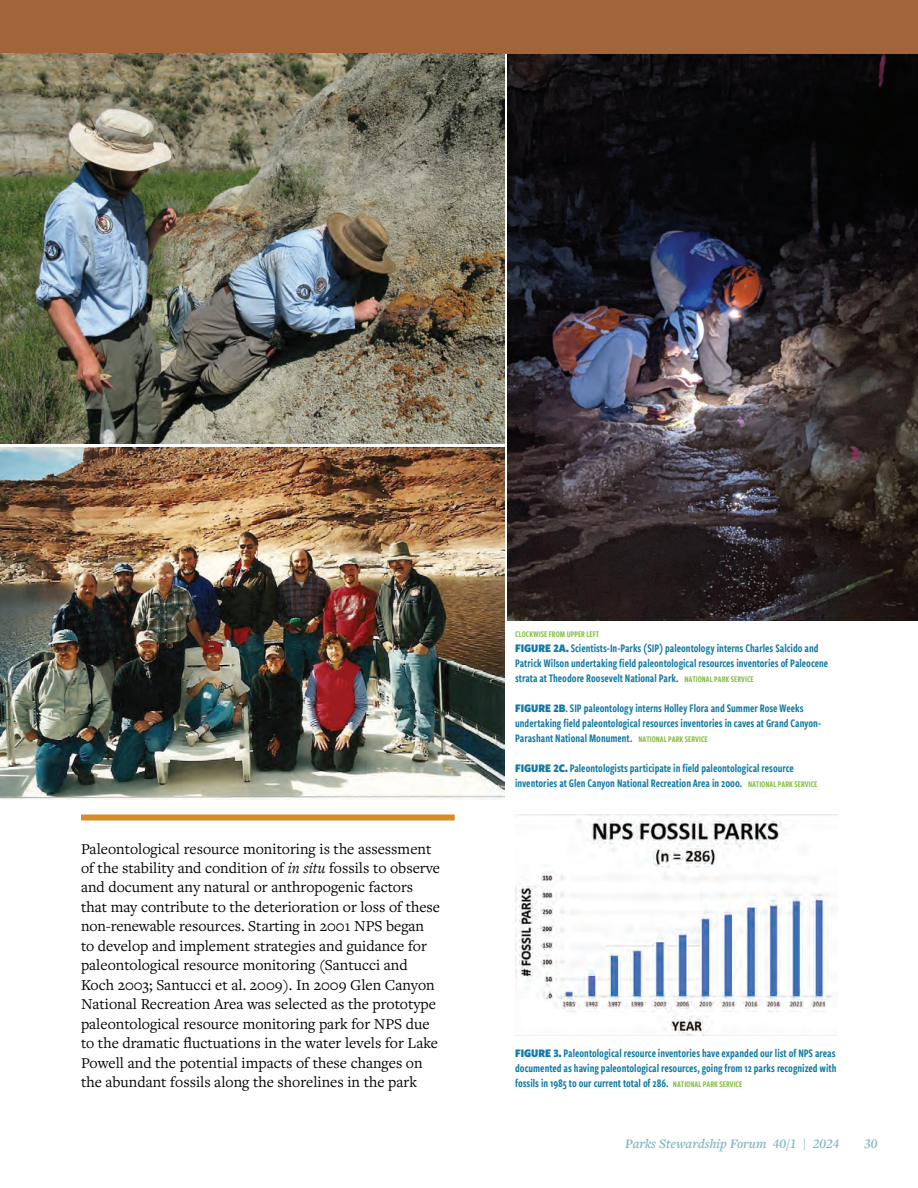
<style>
.page{position:relative;width:918px;height:1188px;background:#fff}
.page>*{position:absolute;margin:0;border:0;box-sizing:border-box;transform-origin:0 0}
.t1{font:15.75px/19.5px "Freight Text Pro";color:#040503}
.t2{font:italic 600 13.5px "Freight Text Pro";color:#80b5c3}
.t3{font:12px/15px "Freight Sans Cmp Pro Semi";color:#117ba5}
.t4{font:9px "Freight Sans Cmp Pro Semi";color:#81bd41}
.s1{font-style:italic}
.s2{font-family:"Freight Sans Cnd Pro";font-weight:900}
.s3{font-size:9px;color:#81bd41}
</style>
<div class="page">
<div style="left:0;top:0;width:918px;height:54px;background:#a16539"></div>
<img style="left:0;top:54px;width:504px;height:390px">
<img style="left:508px;top:54px;width:410px;height:567px">
<img style="left:0;top:448px;width:504px;height:351px">
<div style="left:81px;top:814px;width:374px;height:6px;background:#d88b27"></div>
<img style="left:515px;top:814px;width:322px;height:221px">
<p class="t1" style="left:81px;top:838px;width:361px">Paleontological resource monitoring is the assessment of the stability and condition of <span class="s1">in situ</span> fossils to observe and document any natural or anthropogenic factors that may contribute to the deterioration or loss of these non-renewable resources. Starting in 2001 NPS began to develop and implement strategies and guidance for paleontological resource monitoring (Santucci and Koch 2003; Santucci et al. 2009). In 2009 Glen Canyon National Recreation Area was selected as the prototype paleontological resource monitoring park for NPS due to the dramatic fluctuations in the water levels for Lake Powell and the potential impacts of these changes on the abundant fossils along the shorelines in the park</p>
<p class="t4" style="left:515px;top:628px;width:86px">CLOCKWISE FROM UPPER LEFT</p>
<p class="t3" style="left:515px;top:640px;width:315px"><span class="s2">FIGURE 2A.</span> Scientists-In-Parks (SIP) paleontology interns Charles Salcido and<br>Patrick Wilson undertaking field paleontological resources inventories of Paleocene strata at Theodore Roosevelt National Park. <span class="s3">NATIONAL PARK SERVICE</span></p>
<p class="t3" style="left:515px;top:700px;width:307px"><span class="s2">FIGURE 2B</span>. SIP paleontology interns Holley Flora and Summer Rose Weeks undertaking field paleontological resources inventories in caves at Grand Canyon-<br>Parashant National Monument. <span class="s3">NATIONAL PARK SERVICE</span></p>
<p class="t3" style="left:515px;top:760px;width:304px"><span class="s2">FIGURE 2C.</span> Paleontologists participate in field paleontological resource inventories at Glen Canyon National Recreation Area in 2000. <span class="s3">NATIONAL PARK SERVICE</span></p>
<p class="t3" style="left:515px;top:1045px;width:323px;text-align:justify"><span class="s2">FIGURE 3.</span> Paleontological resource inventories have expanded our list of NPS areas documented as having paleontological resources, going from 12 parks recognized with fossils in 1985 to our current total of 286. <span class="s3">NATIONAL PARK SERVICE</span></p>
<p class="t2" style="left:625px;top:1134px;width:216px">Parks Stewardship Forum 40/1 | 2024</p>
<p class="t2" style="left:864px;top:1134px;width:15px">30</p>
</div>
